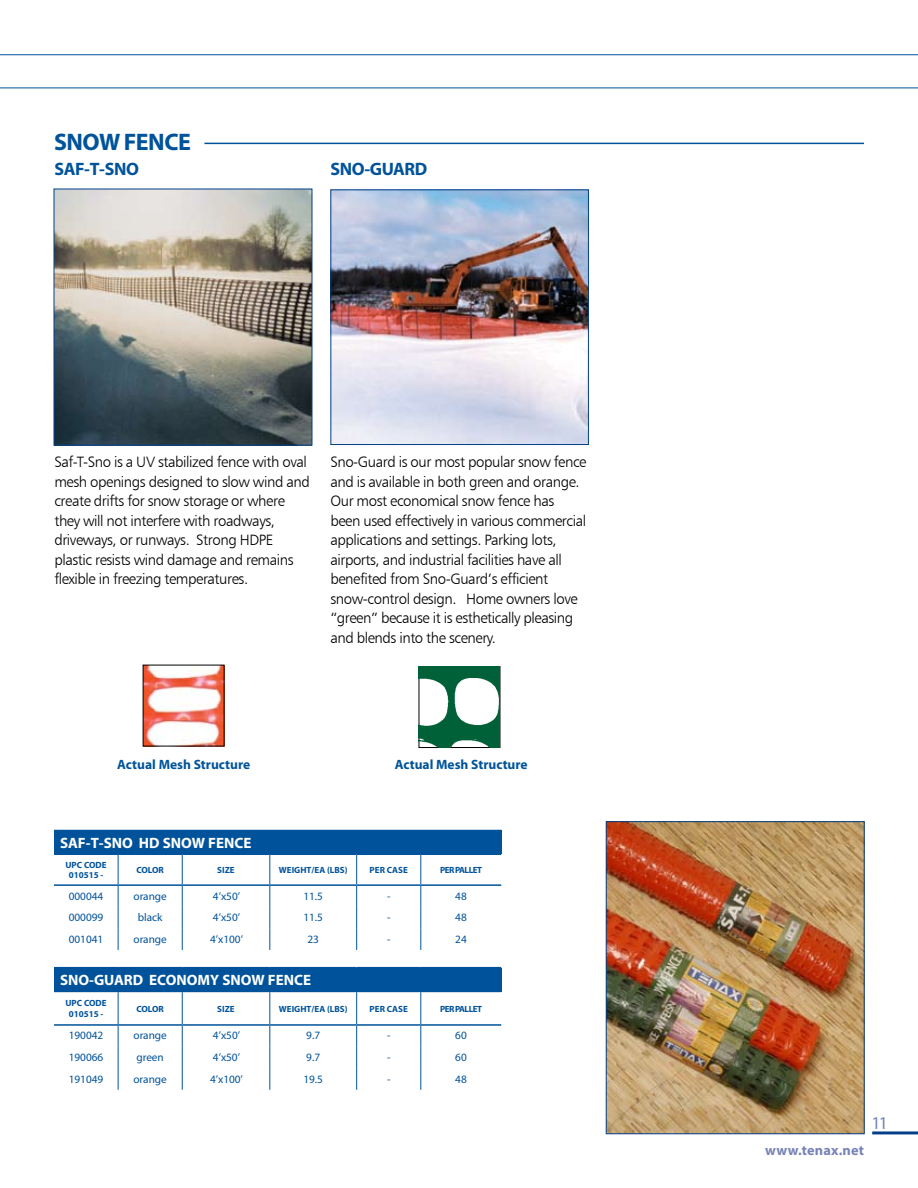
<style>
.page{position:relative;width:918px;height:1188px;background:#fff}
.page>*{position:absolute;margin:0;border:0;box-sizing:border-box;transform-origin:0 0}
.t1{font:700 24px "Myriad";letter-spacing:-.02em;color:#00539b}
.t2{font:700 18px "Myriad";color:#00539b}
.t3{font:18px "Myriad";color:#7884b7}
.t4{font:15px/19.5px "Humanist 777 BT Light B";letter-spacing:-.03em;color:#000}
.t5{font:700 15px "Myriad";color:#fff}
.t6{font:700 14.25px "Myriad";letter-spacing:.02em;color:#7884b7}
.t7{font:700 13.5px "Myriad";color:#00549b}
.t8{font:11.25px "Myriad";color:#00539b}
.t9{font:700 9px/10.5px "Myriad";color:#00539b;text-align:center}
</style>
<div class="page">
<hr style="left:0;top:54px;width:918px;height:1px;background:#00539b">
<hr style="left:0;top:88px;width:918px;height:1px;background:#00539b">
<hr style="left:872px;top:1131px;width:46px;height:3px;background:#023f88">
<img style="left:56px;top:191px;width:254px;height:252px">
<div style="left:54px;top:189px;width:258px;height:256px;border:1px solid #023f88"></div>
<img style="left:142px;top:664px;width:83px;height:83px">
<img style="left:333px;top:192px;width:254px;height:251px">
<div style="left:331px;top:190px;width:258px;height:255px;border:1px solid #023f88"></div>
<img style="left:608px;top:823px;width:254px;height:309px">
<div style="left:606px;top:821px;width:258px;height:313px;border:1px solid #023f88"></div>
<div style="left:54px;top:968px;width:447px;height:23px;background:#00539b"></div>
<hr style="left:54px;top:967px;width:64px;height:1px;background:#00539b">
<hr style="left:118px;top:967px;width:64px;height:1px;background:#00539b">
<hr style="left:182px;top:967px;width:88px;height:1px;background:#00539b">
<hr style="left:270px;top:967px;width:87px;height:1px;background:#00539b">
<hr style="left:357px;top:967px;width:64px;height:1px;background:#00539b">
<hr style="left:421px;top:967px;width:80px;height:1px;background:#00539b">
<hr style="left:54px;top:991px;width:64px;height:1px;background:#00539b">
<hr style="left:421px;top:991px;width:80px;height:1px;background:#00539b">
<hr style="left:54px;top:1024px;width:64px;height:2px;background:#00539b">
<hr style="left:421px;top:1024px;width:80px;height:2px;background:#00539b">
<hr style="left:118px;top:991px;width:64px;height:1px;background:#00539b">
<hr style="left:182px;top:991px;width:88px;height:1px;background:#00539b">
<hr style="left:270px;top:991px;width:87px;height:1px;background:#00539b">
<hr style="left:357px;top:991px;width:64px;height:1px;background:#00539b">
<hr style="left:118px;top:1024px;width:64px;height:2px;background:#00539b">
<hr style="left:182px;top:1024px;width:88px;height:2px;background:#00539b">
<hr style="left:270px;top:1024px;width:87px;height:2px;background:#00539b">
<hr style="left:357px;top:1024px;width:64px;height:2px;background:#00539b">
<hr style="left:118px;top:992px;width:1px;height:32px;background:#00539b">
<hr style="left:182px;top:992px;width:1px;height:32px;background:#00539b">
<hr style="left:269px;top:992px;width:1px;height:32px;background:#00539b">
<hr style="left:356px;top:992px;width:1px;height:32px;background:#00539b">
<hr style="left:420px;top:992px;width:1px;height:32px;background:#00539b">
<svg style="left:118px;top:1026px;width:1px;height:64px"></svg>
<svg style="left:182px;top:1026px;width:1px;height:64px"></svg>
<svg style="left:269px;top:1026px;width:1px;height:64px"></svg>
<svg style="left:356px;top:1026px;width:1px;height:64px"></svg>
<svg style="left:420px;top:1026px;width:1px;height:64px"></svg>
<div style="left:54px;top:831px;width:447px;height:23px;background:#00539b"></div>
<hr style="left:54px;top:830px;width:64px;height:1px;background:#00539b">
<hr style="left:118px;top:830px;width:64px;height:1px;background:#00539b">
<hr style="left:182px;top:830px;width:88px;height:1px;background:#00539b">
<hr style="left:270px;top:830px;width:87px;height:1px;background:#00539b">
<hr style="left:357px;top:830px;width:64px;height:1px;background:#00539b">
<hr style="left:421px;top:830px;width:80px;height:1px;background:#00539b">
<hr style="left:54px;top:854px;width:64px;height:1px;background:#00539b">
<hr style="left:421px;top:854px;width:80px;height:1px;background:#00539b">
<hr style="left:54px;top:884px;width:64px;height:2px;background:#00539b">
<hr style="left:421px;top:884px;width:80px;height:2px;background:#00539b">
<hr style="left:118px;top:854px;width:64px;height:1px;background:#00539b">
<hr style="left:182px;top:854px;width:88px;height:1px;background:#00539b">
<hr style="left:270px;top:854px;width:87px;height:1px;background:#00539b">
<hr style="left:357px;top:854px;width:64px;height:1px;background:#00539b">
<hr style="left:118px;top:884px;width:64px;height:2px;background:#00539b">
<hr style="left:182px;top:884px;width:88px;height:2px;background:#00539b">
<hr style="left:270px;top:884px;width:87px;height:2px;background:#00539b">
<hr style="left:357px;top:884px;width:64px;height:2px;background:#00539b">
<svg style="left:118px;top:855px;width:1px;height:95px"></svg>
<svg style="left:182px;top:855px;width:1px;height:95px"></svg>
<svg style="left:269px;top:855px;width:1px;height:95px"></svg>
<svg style="left:356px;top:855px;width:1px;height:95px"></svg>
<svg style="left:420px;top:855px;width:1px;height:95px"></svg>
<svg style="left:418px;top:666px;width:83px;height:82px"></svg>
<img style="left:419px;top:667px;width:81px;height:81px">
<hr style="left:204px;top:143px;width:660px;height:1px;background:#00539b">
<h1 class="t1" style="left:54px;top:129px;width:139px">SNOW FENCE</h1>
<p class="t2" style="left:54px;top:159px;width:63px">SAF-T-SNO</p>
<p class="t2" style="left:330px;top:159px;width:98px">SNO-GUARD</p>
<p class="t4" style="left:54px;top:452px;width:257px">Saf-T-Sno is a UV stabilized fence with oval mesh openings designed to slow wind and create drifts for snow storage or where they will not interfere with roadways, driveways, or runways. Strong HDPE plastic resists wind damage and remains flexible in freezing temperatures.</p>
<p class="t4" style="left:330px;top:452px;width:258px">Sno-Guard is our most popular snow fence and is available in both green and orange.<br>Our most economical snow fence has been used effectively in various commercial applications and settings. Parking lots, airports, and industrial facilities have all benefited from Sno-Guard’s efficient snow-control design. Home owners love “green” because it is esthetically pleasing and blends into the scenery.</p>
<p class="t7" style="left:117px;top:758px;width:134px">ACTUAL MESH STRUCTURE</p>
<p class="t7" style="left:395px;top:758px;width:134px">ACTUAL MESH STRUCTURE</p>
<p class="t5" style="left:60px;top:835px;width:55px">SAF-T-SNO</p>
<p class="t5" style="left:139px;top:835px;width:35px">HD SNO</p>
<p class="t5" style="left:192px;top:835px;width:26px">W FENCE</p>
<p class="t9" style="left:65px;top:860px;width:43px">UPC CODE<br>010515 -</p>
<p class="t9" style="left:136px;top:865px;width:27px">COLOR</p>
<p class="t9" style="left:217px;top:865px;width:19px">SIZE</p>
<p class="t9" style="left:279px;top:865px;width:70px">WEIGHT/EA (LBS)</p>
<p class="t9" style="left:370px;top:865px;width:40px">PER CASE</p>
<p class="t9" style="left:440px;top:865px;width:43px">PER PALLET</p>
<p class="t8" style="left:69px;top:890px;width:36px">000044</p>
<p class="t8" style="left:133px;top:890px;width:35px">orange</p>
<p class="t8" style="left:213px;top:890px;width:29px">4’x50’</p>
<p class="t8" style="left:303px;top:890px;width:21px">11.5</p>
<p class="t8" style="left:387px;top:890px;width:5px">-</p>
<p class="t8" style="left:455px;top:890px;width:13px">48</p>
<p class="t8" style="left:69px;top:912px;width:36px">000099</p>
<p class="t8" style="left:138px;top:912px;width:26px">black</p>
<p class="t8" style="left:213px;top:912px;width:29px">4’x50’</p>
<p class="t8" style="left:303px;top:912px;width:21px">11.5</p>
<p class="t8" style="left:387px;top:912px;width:5px">-</p>
<p class="t8" style="left:455px;top:912px;width:13px">48</p>
<p class="t8" style="left:69px;top:933px;width:36px">001041</p>
<p class="t8" style="left:134px;top:933px;width:35px">orange</p>
<p class="t8" style="left:210px;top:933px;width:34px">4’x100’</p>
<p class="t8" style="left:307px;top:933px;width:13px">23</p>
<p class="t8" style="left:387px;top:933px;width:5px">-</p>
<p class="t8" style="left:455px;top:933px;width:13px">24</p>
<p class="t5" style="left:60px;top:972px;width:11px">SNO</p>
<p class="t5" style="left:89px;top:972px;width:71px">-GUARD ECONO</p>
<p class="t5" style="left:198px;top:972px;width:36px">MY SNO</p>
<p class="t5" style="left:251px;top:972px;width:26px">W FENCE</p>
<p class="t9" style="left:65px;top:998px;width:43px">UPC CODE<br>010515 -</p>
<p class="t9" style="left:136px;top:1004px;width:27px">COLOR</p>
<p class="t9" style="left:217px;top:1004px;width:19px">SIZE</p>
<p class="t9" style="left:279px;top:1004px;width:70px">WEIGHT/EA (LBS)</p>
<p class="t9" style="left:370px;top:1004px;width:40px">PER CASE</p>
<p class="t9" style="left:440px;top:1004px;width:43px">PER PALLET</p>
<p class="t8" style="left:69px;top:1030px;width:36px">190042</p>
<p class="t8" style="left:133px;top:1030px;width:35px">orange</p>
<p class="t8" style="left:213px;top:1030px;width:29px">4’x50’</p>
<p class="t8" style="left:306px;top:1030px;width:15px">9.7</p>
<p class="t8" style="left:387px;top:1030px;width:5px">-</p>
<p class="t8" style="left:455px;top:1030px;width:13px">60</p>
<p class="t8" style="left:69px;top:1052px;width:36px">190066</p>
<p class="t8" style="left:136px;top:1052px;width:29px">green</p>
<p class="t8" style="left:213px;top:1052px;width:29px">4’x50’</p>
<p class="t8" style="left:306px;top:1052px;width:15px">9.7</p>
<p class="t8" style="left:387px;top:1052px;width:5px">-</p>
<p class="t8" style="left:455px;top:1052px;width:13px">60</p>
<p class="t8" style="left:69px;top:1073px;width:36px">191049</p>
<p class="t8" style="left:133px;top:1073px;width:35px">orange</p>
<p class="t8" style="left:210px;top:1073px;width:34px">4’x100’</p>
<p class="t8" style="left:303px;top:1073px;width:21px">19.5</p>
<p class="t8" style="left:387px;top:1073px;width:5px">-</p>
<p class="t8" style="left:455px;top:1073px;width:13px">48</p>
<p class="t6" style="left:765px;top:1143px;width:100px">WWW.TENAX.NET</p>
<p class="t3" style="left:872px;top:1114px;width:18px">11</p>
</div>
